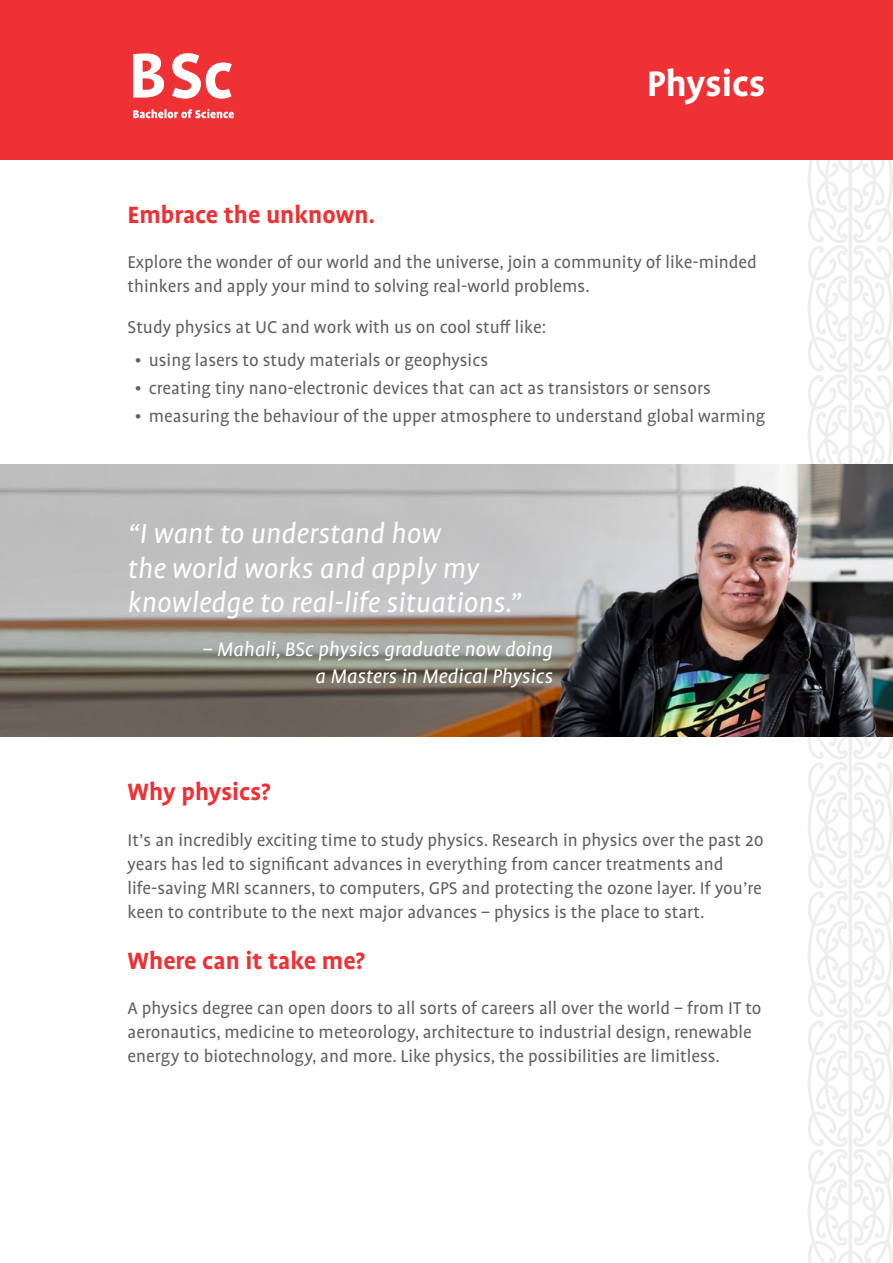
<style>
.page{position:relative;width:893px;height:1263px;background:#fff}
.page>*{position:absolute;margin:0;border:0;box-sizing:border-box;transform-origin:0 0}
.t1{font:700 40.5px "Profile Pro";color:#fff}
.t2{font:italic 31.35px/34.3px "Profile Pro";color:#fff}
.t3{font:700 27px "Profile Pro";color:#ee3135}
.t4{font:italic 22.35px/26.8px "Profile Pro";color:#fff;text-align:right}
.t5{font:19.5px/24px "Profile Pro";color:#5f6062}
</style>
<div class="page">
<svg style="left:807px;top:159px;width:86px;height:1104px"></svg>
<div style="left:0;top:0;width:893px;height:159px;background:#ee3135"></div>
<img style="left:0;top:464px;width:893px;height:272px">
<svg style="left:133px;top:53px;width:31px;height:45px"></svg>
<svg style="left:172px;top:53px;width:60px;height:46px"></svg>
<svg style="left:133px;top:109px;width:101px;height:9px"></svg>
<h1 class="t1" style="left:647px;top:59px;width:120px">Physics</h1>
<h3 class="t3" style="left:128px;top:199px;width:249px">Embrace the unknown.</h3>
<p class="t5" style="left:128px;top:251px;width:631px">Explore the wonder of our world and the universe, join a community of like-minded thinkers and apply your mind to solving real-world problems.</p>
<p class="t5" style="left:128px;top:316px;width:420px">Study physics at UC and work with us on cool stuff like:</p>
<p class="t5" style="left:135px;top:348px;width:355px">• using lasers to study materials or geophysics</p>
<p class="t5" style="left:135px;top:376px;width:577px">• creating tiny nano-electronic devices that can act as transistors or sensors</p>
<p class="t5" style="left:135px;top:404px;width:632px">• measuring the behaviour of the upper atmosphere to understand global warming</p>
<h2 class="t2" style="left:128px;top:518px;width:395px">“I want to understand how<br>the world works and apply my knowledge to real-life situations.”</h2>
<p class="t4" style="left:203px;top:636px;width:352px">– Mahali, BSc physics graduate now doing a Masters in Medical Physics</p>
<h3 class="t3" style="left:128px;top:776px;width:145px">Why physics?</h3>
<p class="t5" style="left:128px;top:828px;width:638px">It’s an incredibly exciting time to study physics. Research in physics over the past 20 years has led to significant advances in everything from cancer treatments and life-saving MRI scanners, to computers, GPS and protecting the ozone layer. If you’re keen to contribute to the next major advances – physics is the place to start.</p>
<h3 class="t3" style="left:128px;top:945px;width:239px">Where can it take me?</h3>
<p class="t5" style="left:128px;top:997px;width:635px">A physics degree can open doors to all sorts of careers all over the world – from IT to aeronautics, medicine to meteorology, architecture to industrial design, renewable energy to biotechnology, and more. Like physics, the possibilities are limitless.</p>
</div>
